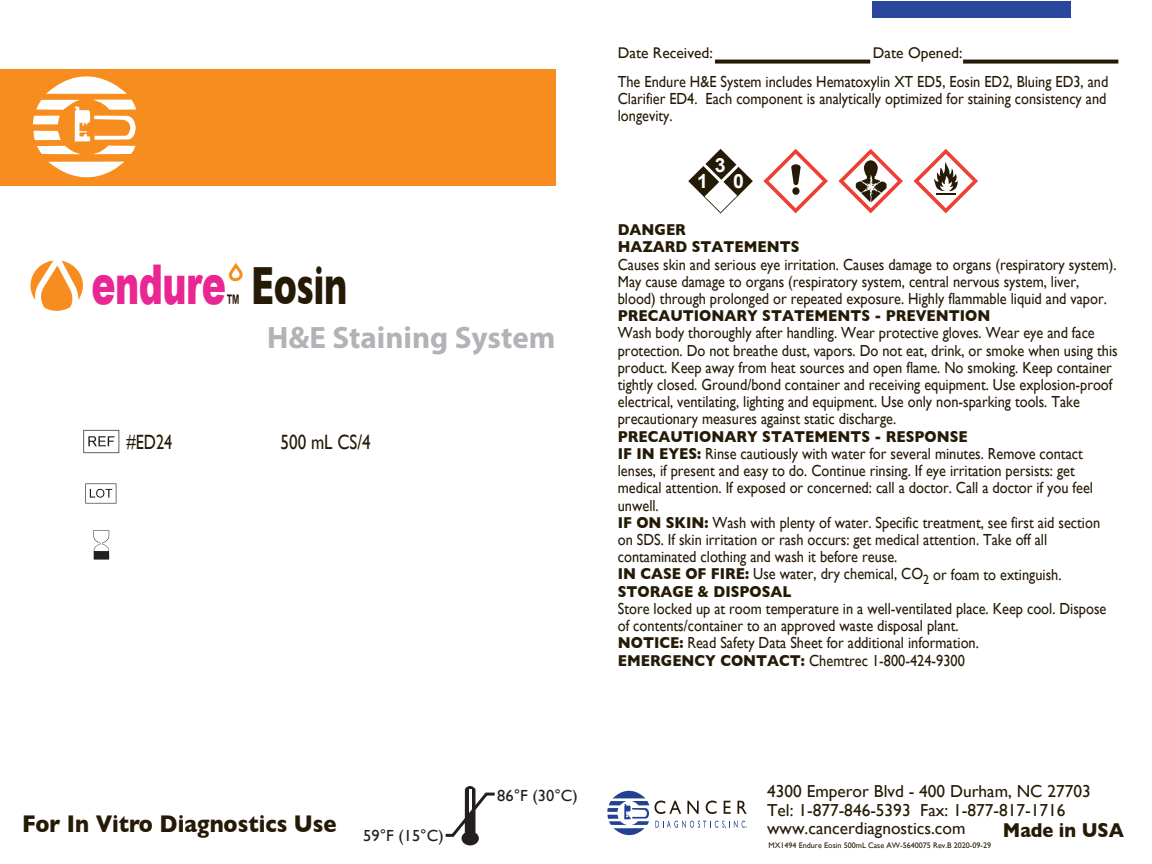
<style>
.page{position:relative;width:1152px;height:864px;background:#fff}
.page>*{position:absolute;margin:0;border:0;box-sizing:border-box;transform-origin:0 0}
.t1{font:900 54.8px "Arial";letter-spacing:-.015em;color:#e92693;scale:.66 1}
.t2{font:700 54.8px "Gill Sans";letter-spacing:-.015em;color:#251a05;scale:.66 1}
.t3{font:700 31.2px "Myriad Pro";color:#b2b3b7}
.t4{font:700 24.4px "Gill Sans";color:#251a05;scale:.89 1}
.t5{font:700 22.8px "Arial";color:#251a05;scale:.66 1}
.t6{font:20.8px "Gill Sans";color:#251a05;scale:.83 1}
.t7{font:20.8px "Gill Sans";color:#251a05;scale:.78 1}
.t8{font:700 20.4px "Gill Sans";color:#251a05;scale:.89 1}
.t9{font:700 19.6px "Arial";color:#fff}
.t10{font:17.2px/18.8px "Gill Sans";color:#251a05}
.t11{font:16px/17.2px "Gill Sans";color:#251a05;text-align:justify;scale:.89 1}
.t12{font:16px "Gill Sans";color:#231f20}
.t13{font:15.6px "Gill Sans";color:#251a05}
.t14{font:8px "Gill Sans";color:#251a05}
.s1{font-weight:700}
</style>
<div class="page">
<svg style="left:607px;top:790px;width:140px;height:46px"></svg>
<div style="left:0;top:69px;width:556px;height:117px;background:#f68d1e"></div>
<div style="left:872px;top:1px;width:199px;height:17px;background:#2a469d"></div>
<svg style="left:46px;top:76px;width:81px;height:18px"></svg>
<svg style="left:48px;top:162px;width:76px;height:16px"></svg>
<svg style="left:33px;top:100px;width:103px;height:54px"></svg>
<svg style="left:445px;top:786px;width:50px;height:59px"></svg>
<svg style="left:914px;top:149px;width:64px;height:64px"></svg>
<svg style="left:838px;top:149px;width:65px;height:64px"></svg>
<svg style="left:763px;top:149px;width:65px;height:64px"></svg>
<svg style="left:688px;top:149px;width:65px;height:64px"></svg>
<svg style="left:93px;top:530px;width:16px;height:30px"></svg>
<svg style="left:85px;top:484px;width:31px;height:20px"></svg>
<svg style="left:83px;top:430px;width:36px;height:23px"></svg>
<svg style="left:715px;top:60px;width:155px;height:4px"></svg>
<svg style="left:963px;top:60px;width:155px;height:4px"></svg>
<svg style="left:33px;top:260px;width:50px;height:51px"></svg>
<svg style="left:228px;top:263px;width:15px;height:19px"></svg>
<p class="t13" style="left:618px;top:43px;width:97px">Date Received:</p>
<p class="t13" style="left:873px;top:43px;width:91px">Date Opened:</p>
<p class="t11" style="left:618px;top:72px;width:553px">The Endure H&amp;E System includes Hematoxylin XT ED5, Eosin ED2, Bluing ED3, and Clarifier ED4. Each component is analytically optimized for staining consistency and longevity.</p>
<p class="t1" style="left:91px;top:245px;width:205px">endure</p>
<p class="t5" style="left:225px;top:287px;width:25px">™</p>
<p class="t2" style="left:251px;top:254px;width:148px">Eosin</p>
<p class="t3" style="left:267px;top:317px;width:290px">H&amp;E Staining System</p>
<p class="t7" style="left:126px;top:430px;width:60px">#ED24</p>
<p class="t6" style="left:281px;top:430px;width:110px">500 mL CS/4</p>
<p class="t9" style="left:697px;top:167px;width:12px">1</p>
<p class="t9" style="left:715px;top:152px;width:12px">3</p>
<p class="t9" style="left:733px;top:167px;width:12px">0</p>
<p class="t11" style="left:618px;top:221px;width:563px;text-align:left"><span class="s1">DANGER<br>HAZARD STATEMENTS<br></span>Causes skin and serious eye irritation. Causes damage to organs (respiratory system).<br>May cause damage to organs (respiratory system, central nervous system, liver, blood) through prolonged or repeated exposure. Highly flammable liquid and vapor.<br><span class="s1">PRECAUTIONARY STATEMENTS - PREVENTION<br></span>Wash body thoroughly after handling. Wear protective gloves. Wear eye and face protection. Do not breathe dust, vapors. Do not eat, drink, or smoke when using this product. Keep away from heat sources and open flame. No smoking. Keep container tightly closed. Ground/bond container and receiving equipment. Use explosion-proof electrical, ventilating, lighting and equipment. Use only non-sparking tools. Take precautionary measures against static discharge.<br><span class="s1">PRECAUTIONARY STATEMENTS - RESPONSE<br>IF IN EYES:</span> Rinse cautiously with water for several minutes. Remove contact lenses, if present and easy to do. Continue rinsing. If eye irritation persists: get medical attention. If exposed or concerned: call a doctor. Call a doctor if you feel unwell.<br><span class="s1">IF ON SKIN:</span> Wash with plenty of water. Specific treatment, see first aid section on SDS. If skin irritation or rash occurs: get medical attention. Take off all contaminated clothing and wash it before reuse.<br><span class="s1">IN CASE OF FIRE:</span> Use water, dry chemical, CO<sub>2</sub> or foam to extinguish.<br><span class="s1">STORAGE &amp; DISPOSAL<br></span>Store locked up at room temperature in a well-ventilated place. Keep cool. Dispose of contents/container to an approved waste disposal plant.<br><span class="s1">NOTICE:</span> Read Safety Data Sheet for additional information.<br><span class="s1">EMERGENCY CONTACT:</span> Chemtrec 1-800-424-9300</p>
<p class="t10" style="left:767px;top:782px;width:325px">4300 Emperor Blvd - 400 Durham, NC 27703<br>Tel: 1-877-846-5393 Fax: 1-877-817-1716</p>
<p class="t12" style="left:497px;top:786px;width:82px">86°F (30°C)</p>
<p class="t4" style="left:22px;top:810px;width:355px">For In Vitro Diagnostics Use</p>
<p class="t10" style="left:767px;top:819px;width:200px">www.cancerdiagnostics.com</p>
<p class="t8" style="left:1003px;top:818px;width:137px">Made in USA</p>
<p class="t12" style="left:363px;top:826px;width:82px">59°F (15°C)</p>
<p class="t14" style="left:769px;top:840px;width:224px">MX1494 Endure Eosin 500mL Case AW-5640075 Rev.B 2020-09-29</p>
</div>
